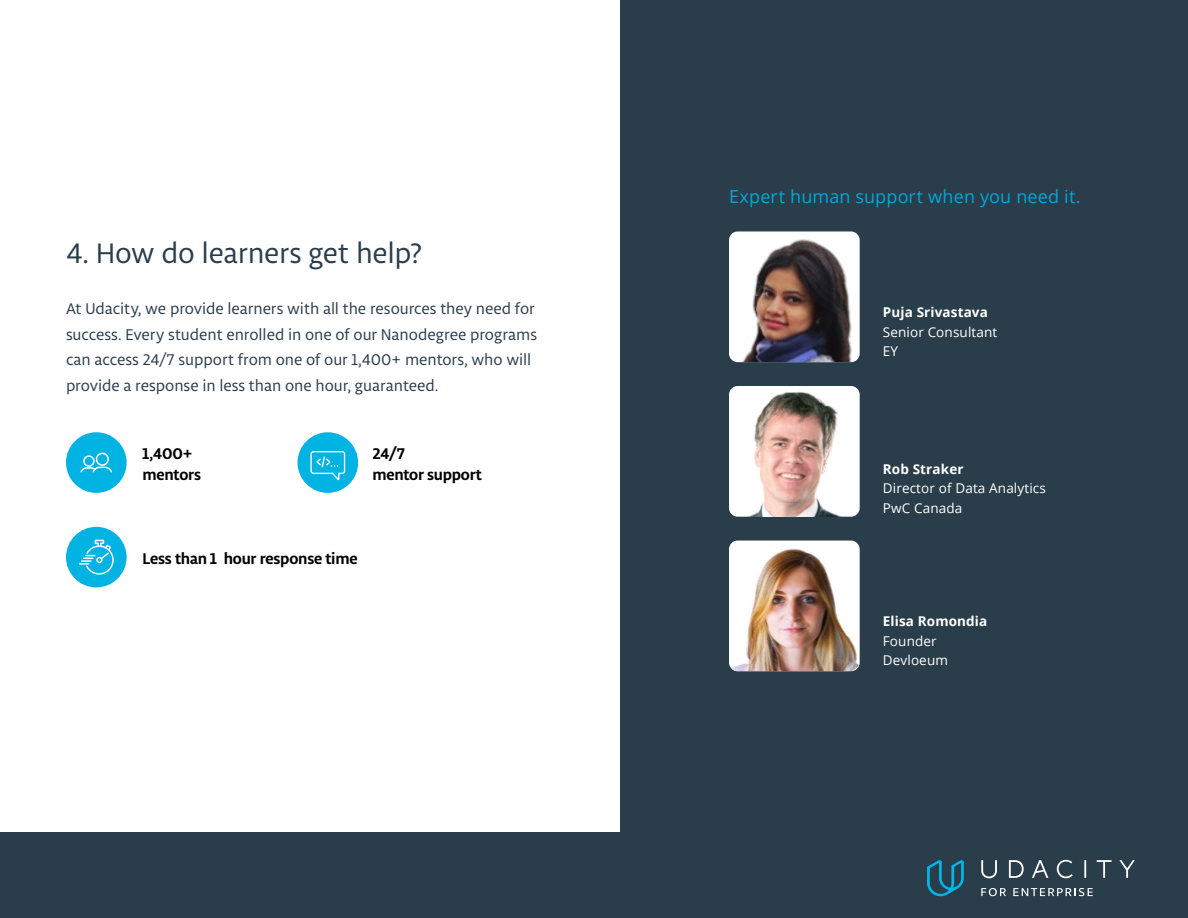
<style>
.page{position:relative;width:1188px;height:918px;background:#fff}
.page>*{position:absolute;margin:0;border:0;box-sizing:border-box;transform-origin:0 0}
.t1{font:30px "Libertad";letter-spacing:-.01em;color:#2a3d4b}
.t2{font:18px "Open Sans";letter-spacing:.005em;color:#00a8db}
.t3{font:16.5px/25.5px "Libertad";letter-spacing:-.005em;color:#2a3d4b}
.t4{font:700 16.5px/21px "Libertad";letter-spacing:-.01em;color:#000}
.t5{font:13.5px/19.5px "Open Sans";letter-spacing:.01em;color:#fff}
.t6{font:700 13.5px "Open Sans";letter-spacing:.01em;color:#fff}
</style>
<div class="page">
<div style="left:621px;top:0;width:567px;height:833px;background:#2a3d4a"></div>
<div style="left:0;top:833px;width:1188px;height:85px;background:#2a3d4a"></div>
<svg style="left:927px;top:860px;width:37px;height:36px"></svg>
<svg style="left:981px;top:860px;width:154px;height:18px"></svg>
<svg style="left:981px;top:888px;width:25px;height:8px"></svg>
<svg style="left:1013px;top:888px;width:80px;height:8px"></svg>
<div style="left:66px;top:432px;width:61px;height:61px;background:#00b3e3;border-radius:50%"></div>
<svg style="left:80px;top:452px;width:33px;height:21px"></svg>
<div style="left:298px;top:432px;width:60px;height:61px;background:#00b3e3;border-radius:50%"></div>
<svg style="left:310px;top:451px;width:36px;height:42px"></svg>
<div style="left:66px;top:527px;width:61px;height:60px;background:#00b3e3;border-radius:50%"></div>
<svg style="left:79px;top:539px;width:35px;height:36px"></svg>
<div style="left:729px;top:386px;width:131px;height:131px;background:#fff;border-radius:9px"></div>
<img style="left:742px;top:391px;width:105px;height:126px">
<div style="left:729px;top:541px;width:131px;height:130px;background:#fff;border-radius:9px"></div>
<img style="left:730px;top:547px;width:130px;height:124px">
<div style="left:729px;top:231px;width:131px;height:131px;background:#fff;border-radius:9px"></div>
<img style="left:734px;top:239px;width:120px;height:123px">
<h1 class="t1" style="left:66px;top:235px;width:358px">4. How do learners get help?</h1>
<p class="t3" style="left:66px;top:296px;width:473px">At Udacity, we provide learners with all the resources they need for success. Every student enrolled in one of our Nanodegree programs can access 24/7 support from one of our 1,400+ mentors, who will provide a response in less than one hour, guaranteed.</p>
<p class="t4" style="left:142px;top:442px;width:60px">1,400+ mentors</p>
<p class="t4" style="left:372px;top:442px;width:111px">24/7<br>mentor support</p>
<p class="t4" style="left:142px;top:547px;width:217px">Less than 1 hour response time</p>
<p class="t2" style="left:729px;top:184px;width:353px">Expert human support when you need it.</p>
<p class="t6" style="left:883px;top:303px;width:107px">Puja Srivastava</p>
<p class="t5" style="left:883px;top:322px;width:116px">Senior Consultant<br>EY</p>
<p class="t6" style="left:883px;top:459px;width:82px">Rob Straker</p>
<p class="t5" style="left:883px;top:478px;width:165px">Director of Data Analytics<br>PwC Canada</p>
<p class="t6" style="left:883px;top:612px;width:106px">Elisa Romondia</p>
<p class="t5" style="left:883px;top:631px;width:67px">Founder<br>Devloeum</p>
</div>
